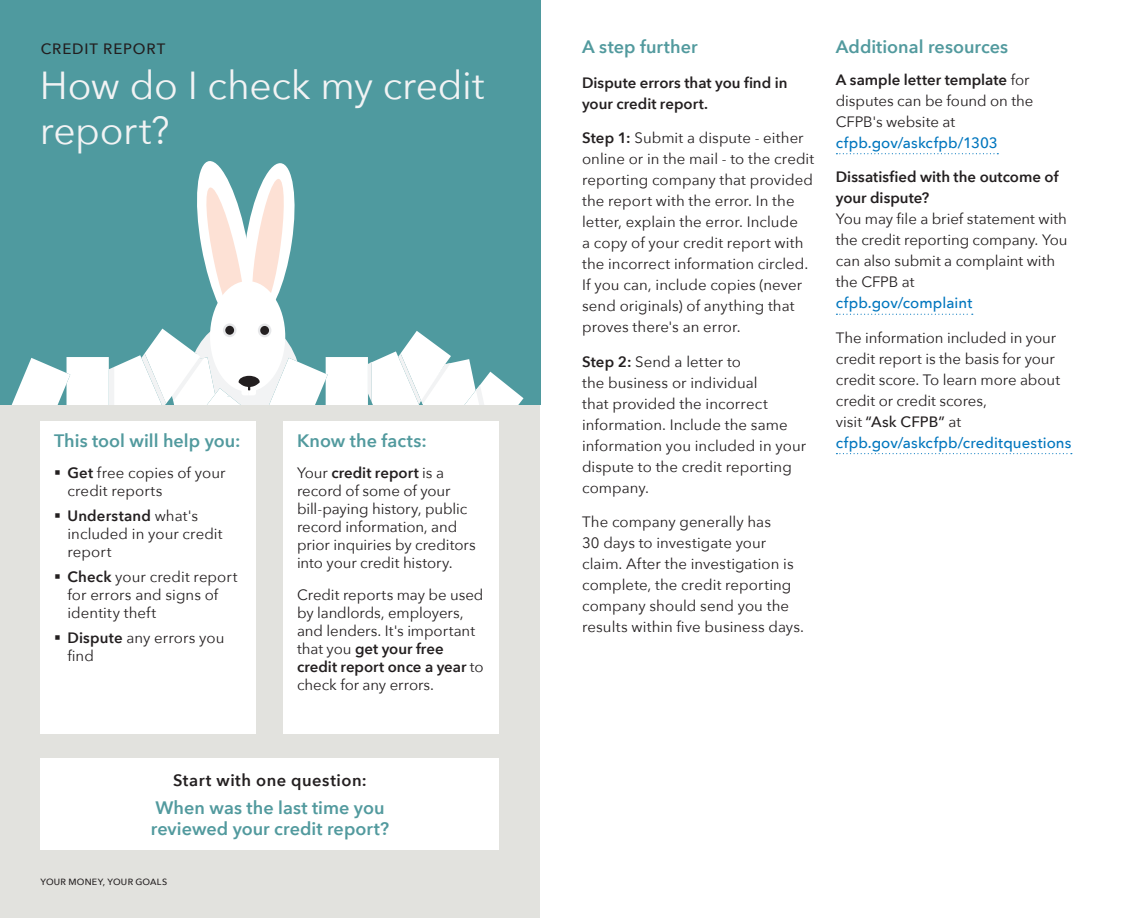
<style>
.page{position:relative;width:1134px;height:918px;background:#fff}
.page>*{position:absolute;margin:0;border:0;box-sizing:border-box;transform-origin:0 0}
.t1{font:39px/45px "Avenir Next";letter-spacing:-.01em;color:#f2f3f4}
.H5_regular{font:600 18px/21px "Avenir Next";color:#529a9e}
.H5_regular__centered{font:600 16.5px "Avenir Next";letter-spacing:.03em;color:#231f20}
.H5_regular-2{font:15px/21px "Avenir Next";color:#231f20}
.H5_regular-3{font:600 15px/21px "Avenir Next";color:#231f20}
.H5_regular-4{font:500 15px "Avenir Next";letter-spacing:.01em;color:#0076be}
.H6_medium{font:500 15px "Avenir Next";letter-spacing:.06em;color:#231f20}
.t2{font:500 9px "Avenir Next";letter-spacing:.03em;color:#231f20}
.s1{font-weight:600}
.s2{font-weight:500;color:#0076be}
.s3{font-weight:500}
</style>
<div class="page">
<div style="left:0;top:0;width:540px;height:405px;background:#4f9a9f"></div>
<svg style="left:11px;top:161px;width:513px;height:244px"></svg>
<div style="left:0;top:405px;width:540px;height:513px;background:#e2e2de"></div>
<div style="left:40px;top:421px;width:216px;height:312px;background:#fff"></div>
<div style="left:40px;top:759px;width:460px;height:91px;background:#fff"></div>
<div style="left:284px;top:421px;width:216px;height:312px;background:#fff"></div>
<svg style="left:836px;top:153px;width:162px;height:1px"></svg>
<svg style="left:836px;top:314px;width:137px;height:1px"></svg>
<svg style="left:836px;top:453px;width:236px;height:1px"></svg>
<p class="H6_medium" style="left:41px;top:36px;width:126px">CREDIT REPORT</p>
<h2 class="t1" style="left:40px;top:61px;width:446px">How do I check my credit report?</h2>
<p class="H5_regular" style="left:54px;top:430px;width:188px">This tool will help you:</p>
<p class="H5_regular-2" style="left:68px;top:464px;width:159px;line-height:18px;text-indent:-14px">▪ <span class="s1">Get</span> free copies of your credit reports</p>
<p class="H5_regular-2" style="left:68px;top:506px;width:157px;line-height:18px;text-indent:-14px">▪ <span class="s1">Understand</span> what's included in your credit report</p>
<p class="H5_regular-2" style="left:68px;top:567px;width:172px;line-height:18px;text-indent:-14px">▪ <span class="s1">Check</span> your credit report for errors and signs of identity theft</p>
<p class="H5_regular-2" style="left:68px;top:628px;width:158px;line-height:18px;text-indent:-14px">▪ <span class="s1">Dispute</span> any errors you find</p>
<p class="H5_regular" style="left:297px;top:430px;width:131px">Know the facts:</p>
<p class="H5_regular-2" style="left:297px;top:464px;width:180px;line-height:18px">Your <span class="s1">credit report</span> is a record of some of your bill-paying history, public record information, and prior inquiries by creditors into your credit history.</p>
<p class="H5_regular-2" style="left:297px;top:585px;width:188px;line-height:18px">Credit reports may be used by landlords, employers, and lenders. It's important that you <span class="s1">get your free credit report once a year</span> to check for any errors.</p>
<p class="H5_regular__centered" style="left:173px;top:766px;width:195px">Start with one question:</p>
<p class="H5_regular" style="left:151px;top:796px;width:240px">When was the last time you reviewed your credit report?</p>
<p class="t2" style="left:40px;top:874px;width:128px">YOUR MONEY, YOUR GOALS</p>
<p class="H5_regular" style="left:582px;top:36px;width:117px">A step further</p>
<p class="H5_regular-3" style="left:582px;top:72px;width:207px">Dispute errors that you find in your credit report.</p>
<p class="H5_regular-2" style="left:582px;top:127px;width:234px"><span class="s1">Step 1:</span> Submit a dispute - either online or in the mail - to the credit reporting company that provided the report with the error. In the letter, explain the error. Include<br>a copy of your credit report with the incorrect information circled.<br>If you can, include copies (never send originals) of anything that proves there's an error.</p>
<p class="H5_regular-2" style="left:582px;top:350px;width:226px"><span class="s1">Step 2:</span> Send a letter to<br>the business or individual<br>that provided the incorrect information. Include the same information you included in your dispute to the credit reporting company.</p>
<p class="H5_regular-2" style="left:582px;top:511px;width:224px">The company generally has<br>30 days to investigate your claim. After the investigation is complete, the credit reporting company should send you the results within five business days.</p>
<p class="H5_regular" style="left:836px;top:36px;width:174px">Additional resources</p>
<p class="H5_regular-2" style="left:836px;top:68px;width:199px"><span class="s1">A sample letter template</span> for disputes can be found on the<br>CFPB's website at <span class="s2">cfpb.gov/askcfpb/1303</span></p>
<p class="H5_regular-2" style="left:836px;top:166px;width:233px"><span class="s1">Dissatisfied with the outcome of your dispute?<br></span>You may file a brief statement with the credit reporting company. You can also submit a complaint with the CFPB at<br><span class="s2">cfpb.gov/complaint</span></p>
<p class="H5_regular-2" style="left:836px;top:326px;width:226px">The information included in your credit report is the basis for your credit score. To learn more about credit or credit scores,<br>visit <span class="s3">“Ask CFPB”</span> at</p>
<p class="H5_regular-4" style="left:836px;top:430px;width:237px">cfpb.gov/askcfpb/creditquestions</p>
</div>
